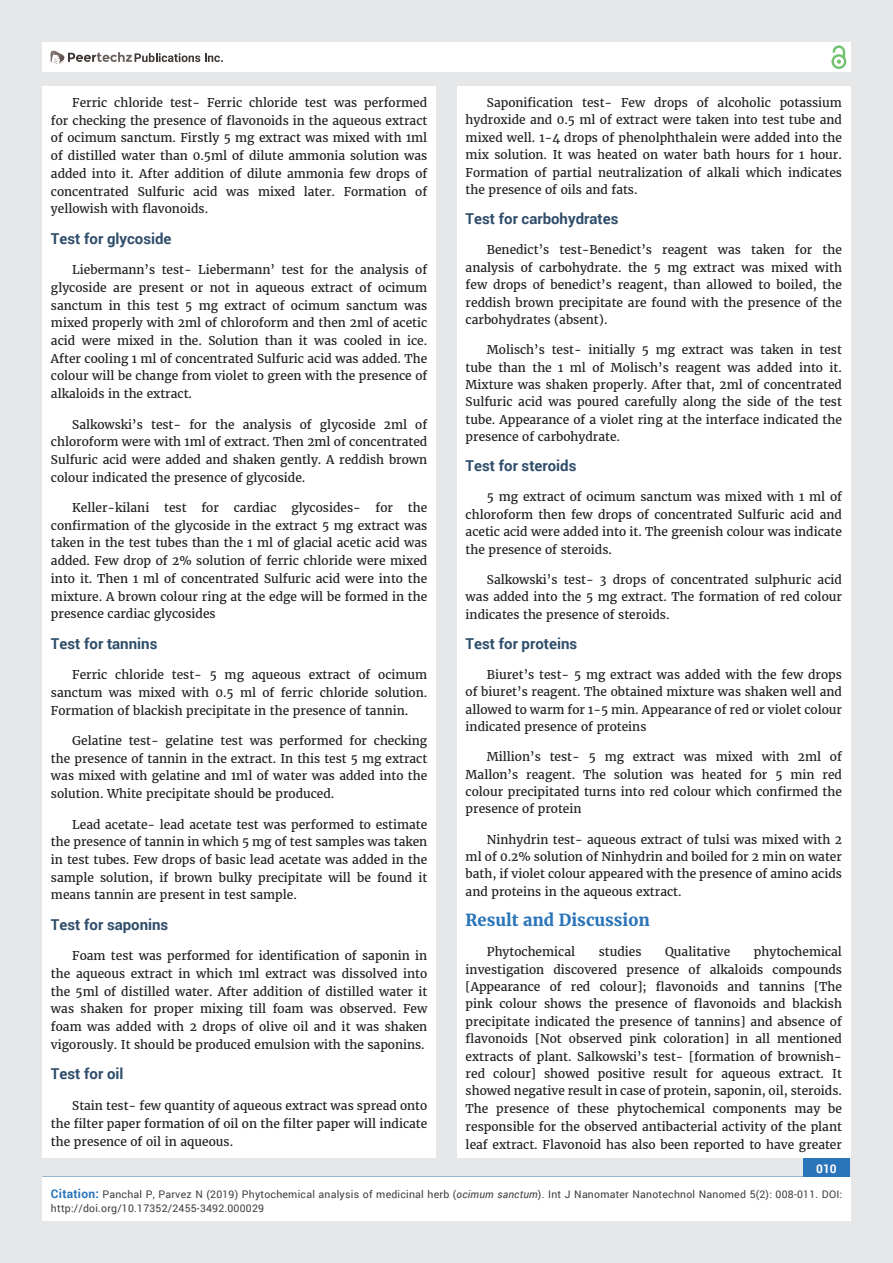
<style>
.page{position:relative;width:893px;height:1263px;background:#e6e7e9}
.page>*{position:absolute;margin:0;border:0;box-sizing:border-box;transform-origin:0 0}
.t1{font:700 16.5px "Merriweather";color:#2a75ba}
.t2{font:700 15px "Roboto";color:#2f4d6a}
.t3{font:12px/17.7px "Merriweather";color:#231f20;text-align:justify}
.t4{font:700 12px "Roboto";color:#fff}
.t5{font:10.5px/13.5px "Roboto";letter-spacing:.02em;color:#3e3e3f}
.s1{font-weight:700;font-size:12px;color:#2a75ba}
.s2{font-style:italic}
</style>
<div class="page">
<div style="left:42px;top:43px;width:808px;height:29px;background:#fff"></div>
<div style="left:831px;top:54px;width:15px;height:15px;border:2px solid #72c272;border-radius:50%"></div>
<svg style="left:831px;top:45px;width:15px;height:19px"></svg>
<div style="left:803px;top:1157px;width:47px;height:50px;background:#2a75ba"></div>
<svg style="left:49px;top:50px;width:174px;height:14px"></svg>
<div style="left:42px;top:1177px;width:809px;height:43px;background:#fff"></div>
<div style="left:42px;top:87px;width:394px;height:1071px;background:#fff"></div>
<div style="left:457px;top:87px;width:393px;height:1071px;background:#fff"></div>
<p class="t3" style="left:51px;top:94px;width:378px;text-indent:21px">Ferric chloride test- Ferric chloride test was performed for checking the presence of flavonoids in the aqueous extract of ocimum sanctum. Firstly 5 mg extract was mixed with 1ml of distilled water than 0.5ml of dilute ammonia solution was added into it. After addition of dilute ammonia few drops of concentrated Sulfuric acid was mixed later. Formation of yellowish with flavonoids.</p>
<p class="t2" style="left:51px;top:228px;width:122px">Test for glycoside</p>
<p class="t3" style="left:51px;top:261px;width:378px;text-indent:21px">Liebermann’s test- Liebermann’ test for the analysis of glycoside are present or not in aqueous extract of ocimum sanctum in this test 5 mg extract of ocimum sanctum was mixed properly with 2ml of chloroform and then 2ml of acetic acid were mixed in the. Solution than it was cooled in ice.<br>After cooling 1 ml of concentrated Sulfuric acid was added. The colour will be change from violet to green with the presence of alkaloids in the extract.</p>
<p class="t3" style="left:51px;top:415px;width:378px;text-indent:21px">Salkowski’s test- for the analysis of glycoside 2ml of chloroform were with 1ml of extract. Then 2ml of concentrated Sulfuric acid were added and shaken gently. A reddish brown colour indicated the presence of glycoside.</p>
<p class="t3" style="left:51px;top:499px;width:378px;text-indent:21px">Keller-kilani test for cardiac glycosides- for the confirmation of the glycoside in the extract 5 mg extract was taken in the test tubes than the 1 ml of glacial acetic acid was added. Few drop of 2% solution of ferric chloride were mixed into it. Then 1 ml of concentrated Sulfuric acid were into the mixture. A brown colour ring at the edge will be formed in the presence cardiac glycosides</p>
<p class="t2" style="left:51px;top:633px;width:108px">Test for tannins</p>
<p class="t3" style="left:51px;top:666px;width:378px;text-indent:21px">Ferric chloride test- 5 mg aqueous extract of ocimum sanctum was mixed with 0.5 ml of ferric chloride solution.<br>Formation of blackish precipitate in the presence of tannin.</p>
<p class="t3" style="left:51px;top:732px;width:378px;text-indent:21px">Gelatine test- gelatine test was performed for checking the presence of tannin in the extract. In this test 5 mg extract was mixed with gelatine and 1ml of water was added into the solution. White precipitate should be produced.</p>
<p class="t3" style="left:51px;top:815px;width:378px;text-indent:21px">Lead acetate- lead acetate test was performed to estimate the presence of tannin in which 5 mg of test samples was taken in test tubes. Few drops of basic lead acetate was added in the sample solution, if brown bulky precipitate will be found it means tannin are present in test sample.</p>
<p class="t2" style="left:51px;top:914px;width:119px">Test for saponins</p>
<p class="t3" style="left:51px;top:947px;width:378px;text-indent:21px">Foam test was performed for identification of saponin in the aqueous extract in which 1ml extract was dissolved into the 5ml of distilled water. After addition of distilled water it was shaken for proper mixing till foam was observed. Few foam was added with 2 drops of olive oil and it was shaken vigorously. It should be produced emulsion with the saponins.</p>
<p class="t2" style="left:51px;top:1064px;width:74px">Test for oil</p>
<p class="t3" style="left:51px;top:1096px;width:378px;text-indent:21px">Stain test- few quantity of aqueous extract was spread onto the filter paper formation of oil on the filter paper will indicate the presence of oil in aqueous.</p>
<p class="t3" style="left:466px;top:94px;width:378px;text-indent:21px">Saponification test- Few drops of alcoholic potassium hydroxide and 0.5 ml of extract were taken into test tube and mixed well. 1-4 drops of phenolphthalein were added into the mix solution. It was heated on water bath hours for 1 hour.<br>Formation of partial neutralization of alkali which indicates the presence of oils and fats.</p>
<p class="t2" style="left:466px;top:209px;width:154px">Test for carbohydrates</p>
<p class="t3" style="left:466px;top:241px;width:378px;text-indent:21px">Benedict’s test-Benedict’s reagent was taken for the analysis of carbohydrate. the 5 mg extract was mixed with few drops of benedict’s reagent, than allowed to boiled, the reddish brown precipitate are found with the presence of the carbohydrates (absent).</p>
<p class="t3" style="left:466px;top:341px;width:378px;text-indent:21px">Molisch’s test- initially 5 mg extract was taken in test tube than the 1 ml of Molisch’s reagent was added into it.<br>Mixture was shaken properly. After that, 2ml of concentrated Sulfuric acid was poured carefully along the side of the test tube. Appearance of a violet ring at the interface indicated the presence of carbohydrate.</p>
<p class="t2" style="left:466px;top:456px;width:112px">Test for steroids</p>
<p class="t3" style="left:466px;top:488px;width:378px;text-indent:21px">5 mg extract of ocimum sanctum was mixed with 1 ml of chloroform then few drops of concentrated Sulfuric acid and acetic acid were added into it. The greenish colour was indicate the presence of steroids.</p>
<p class="t3" style="left:466px;top:571px;width:378px;text-indent:21px">Salkowski’s test- 3 drops of concentrated sulphuric acid was added into the 5 mg extract. The formation of red colour indicates the presence of steroids.</p>
<p class="t2" style="left:466px;top:633px;width:113px">Test for pro teins</p>
<p class="t3" style="left:466px;top:666px;width:378px;text-indent:21px">Biuret’s test- 5 mg extract was added with the few drops of biuret’s reagent. The obtained mixture was shaken well and allowed to warm for 1-5 min. Appearance of red or violet colour indicated presence of proteins</p>
<p class="t3" style="left:466px;top:748px;width:378px;text-indent:21px">Million’s test- 5 mg extract was mixed with 2ml of Mallon’s reagent. The solution was heated for 5 min red colour precipitated turns into red colour which confirmed the presence of protein</p>
<p class="t3" style="left:466px;top:831px;width:378px;text-indent:21px">Ninhydrin test- aqueous extract of tulsi was mixed with 2 ml of 0.2% solution of Ninhydrin and boiled for 2 min on water bath, if violet colour appeared with the presence of amino acids and proteins in the aqueous extract.</p>
<h1 class="t1" style="left:466px;top:910px;width:186px">Result and Discussion</h1>
<p class="t3" style="left:487px;top:943px;width:90px">Phytochemical</p>
<p class="t3" style="left:599px;top:943px;width:44px">s tudies</p>
<p class="t3" style="left:665px;top:943px;width:67px">Qualitative</p>
<p class="t3" style="left:466px;top:943px;width:378px;text-indent:288px">phytochemical investigation discovered presence of alkaloids compounds [Appearance of red colour]; flavonoids and tannins [The pink colour shows the presence of flavonoids and blackish precipitate indicated the presence of tannins] and absence of flavonoids [Not observed pink coloration] in all mentioned extracts of plant. Salkowski’s test- [formation of brownish&shy;red colour] showed positive result for aqueous extract. It showed negative result in case of protein, saponin, oil, steroids.<br>The presence of these phytochemical components may be responsible for the observed antibacterial activity of the plant leaf extract. Flavonoid has also been reported to have greater</p>
<p class="t4" style="left:816px;top:1161px;width:22px">010</p>
<p class="t5" style="left:51px;top:1188px;width:793px"><span class="s1">Citation:</span> Panchal P, Parvez N (2019) Phytochemical analysis of medicinal herb (<span class="s2">ocimum sanctum</span>). Int J Nanomater Nanotechnol Nanomed 5(2): 008-011. DOI: http://doi.org/10.17352/2455-3492.000029</p>
</div>
